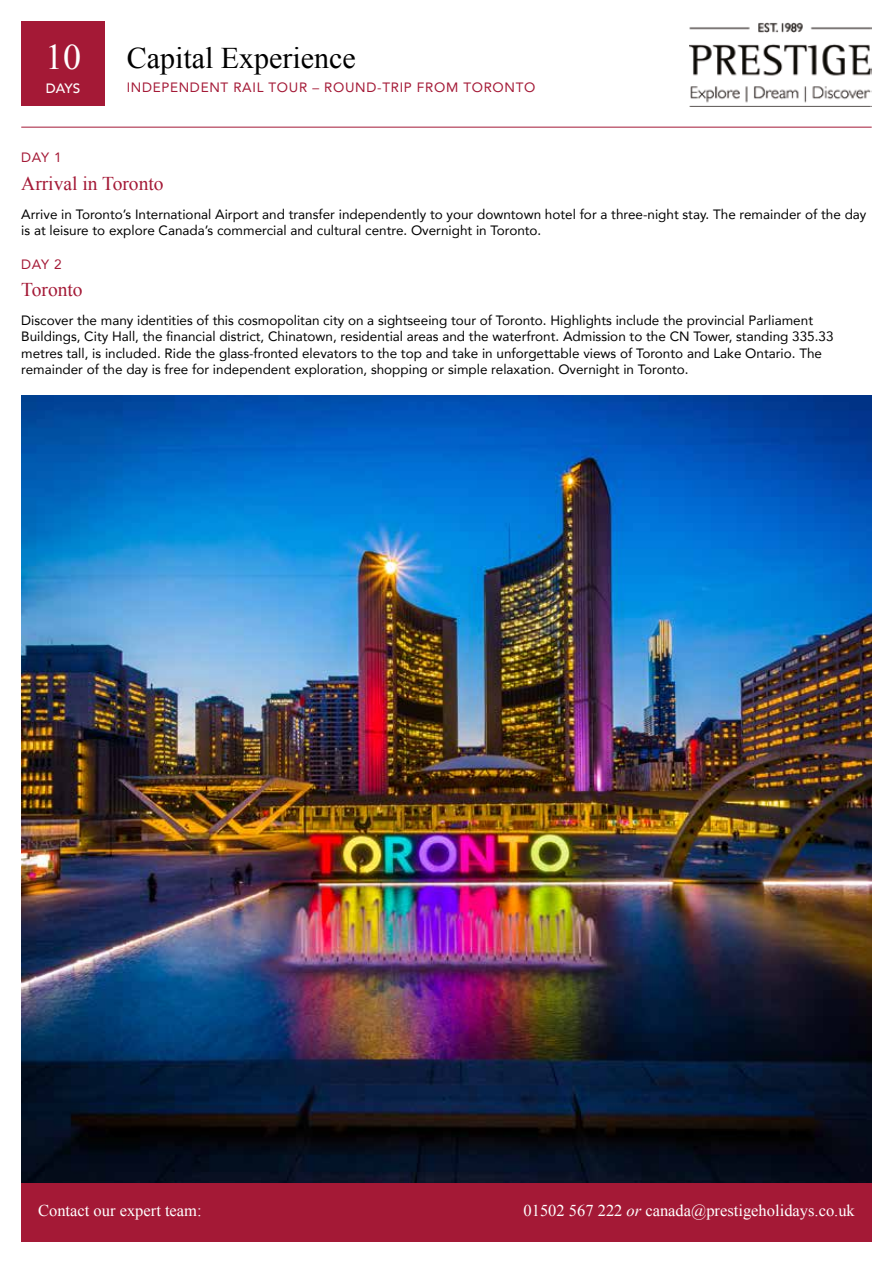
<style>
.page{position:relative;width:893px;height:1263px;background:#fff}
.page>*{position:absolute;margin:0;border:0;box-sizing:border-box;transform-origin:0 0}
.t1{font:36px "Times New Roman";color:#fff}
.t2{font:30px "Times New Roman";color:#000}
.Heading_Trip{font:19.5px "Times New Roman";color:#a41936}
.Body_Text_Contact{font:16.5px "Times New Roman";color:#fff}
.Body_Text{font:13.5px/16.2px "Avenir";color:#000}
.Heading_Day{font:13.5px "Avenir";letter-spacing:.05em;color:#a41936}
.t3{font:500 13.5px "Avenir";color:#fff}
.s1{font-style:italic}
</style>
<div class="page">
<img style="left:690px;top:22px;width:182px;height:85px">
<div style="left:21px;top:21px;width:84px;height:85px;background:#a41936"></div>
<img style="left:21px;top:395px;width:851px;height:788px">
<div style="left:21px;top:1183px;width:851px;height:59px;background:#a41936"></div>
<hr style="left:21px;top:127px;width:851px;height:1px;background:#a41936">
<h1 class="t1" style="left:45px;top:33px;width:37px">10</h1>
<p class="t3" style="left:46px;top:76px;width:36px">DAYS</p>
<h2 class="t2" style="left:127px;top:37px;width:231px">Capital Experience</h2>
<p class="Heading_Day" style="left:127px;top:77px;width:410px">INDEPENDENT RAIL TOUR – ROUND-TRIP FROM TORONTO</p>
<p class="Heading_Day" style="left:21px;top:147px;width:42px">DAY 1</p>
<p class="Heading_Trip" style="left:21px;top:170px;width:144px">Arrival in Toronto</p>
<p class="Body_Text" style="left:21px;top:206px;width:847px">Arrive in Toronto’s International Airport and transfer independently to your downtown hotel for a three-night stay. The remainder of the day is at leisure to explore Canada’s commercial and cultural centre. Overnight in Toronto.</p>
<p class="Heading_Day" style="left:21px;top:253px;width:42px">DAY 2</p>
<p class="Heading_Trip" style="left:21px;top:277px;width:63px">Toronto</p>
<p class="Body_Text" style="left:21px;top:312px;width:814px">Discover the many identities of this cosmopolitan city on a sightseeing tour of Toronto. Highlights include the provincial Parliament Buildings, City Hall, the financial district, Chinatown, residential areas and the waterfront. Admission to the CN Tower, standing 335.33 metres tall, is included. Ride the glass-fronted elevators to the top and take in unforgettable views of Toronto and Lake Ontario. The remainder of the day is free for independent exploration, shopping or simple relaxation. Overnight in Toronto.</p>
<p class="Body_Text_Contact" style="left:38px;top:1200px;width:165px">Contact our expert team:</p>
<p class="Body_Text_Contact" style="left:523px;top:1200px;width:333px">01502 567 222 <span class="s1">or</span> canada@prestigeholidays.co.uk</p>
</div>
